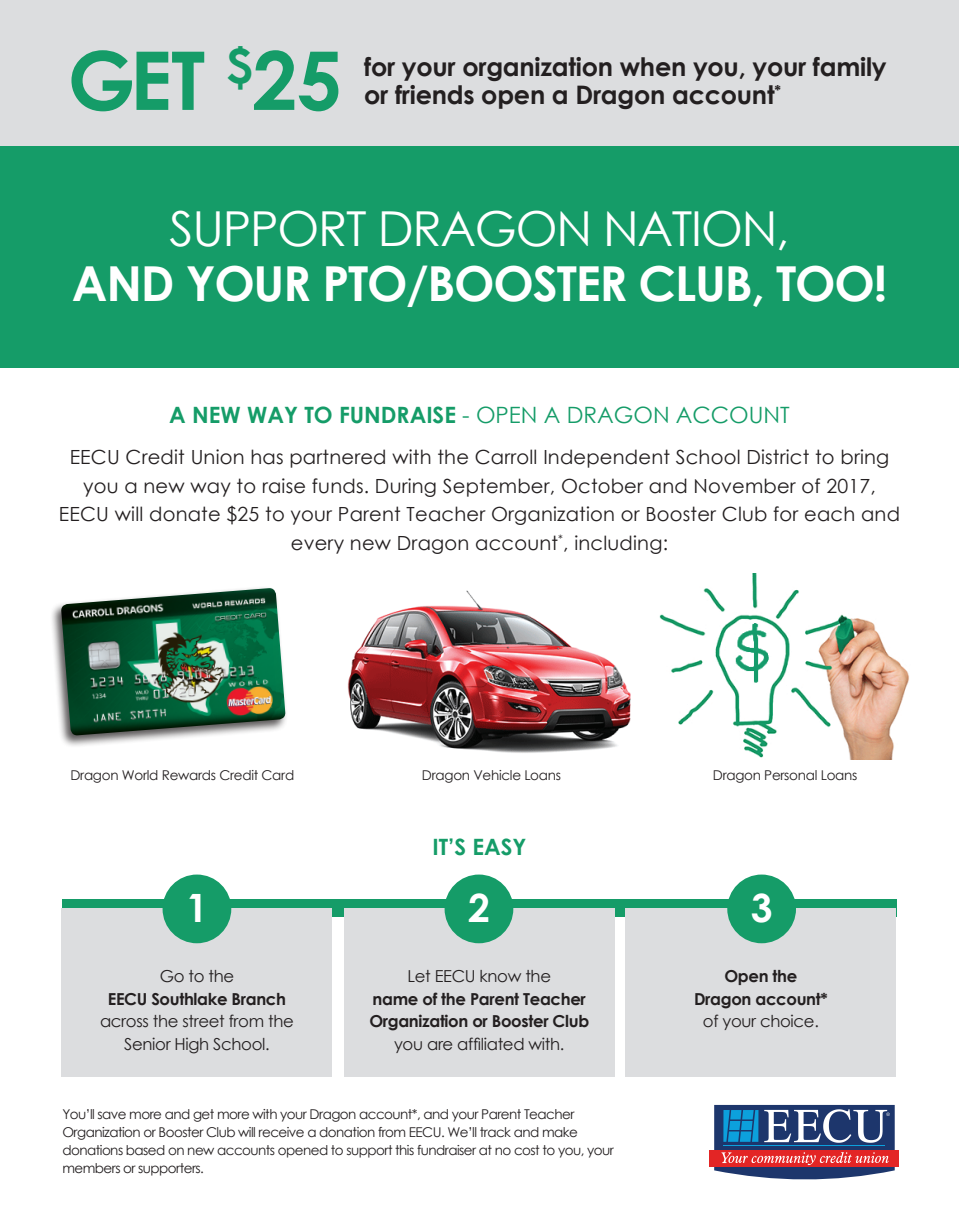
<style>
.page{position:relative;width:959px;height:1229px;background:#fff}
.page>*{position:absolute;margin:0;border:0;box-sizing:border-box;transform-origin:0 0}
.t1{font:700 81px "Century Gothic";color:#159c68}
.t2{font:700 48.15px "Century Gothic";letter-spacing:-.025em;color:#fff}
.t3{font:48.15px "Century Gothic";letter-spacing:-.025em;color:#fff}
.t4{font:700 39px "Century Gothic";color:#fff}
.t5{font:700 25.5px/28.5px "Century Gothic";letter-spacing:-.01em;color:#231f20}
.t6{font:22.5px "Century Gothic";color:#159c68}
.t7{font:700 22.5px "Century Gothic";color:#159c68}
.t8{font:19.5px/28.5px "Century Gothic";letter-spacing:.01em;color:#231f20;text-align:center}
.t9{font:16.5px/22.5px "Century Gothic";letter-spacing:-.02em;color:#231f20;text-align:center}
.t10{font:700 16.5px/22.5px "Century Gothic";letter-spacing:-.02em;color:#231f20}
.t11{font:13.5px/18px "Century Gothic";letter-spacing:-.04em;color:#231f20}
.t12{font:13.5px "Century Gothic";letter-spacing:-.02em;color:#231f20}
.s1{font-weight:700}
</style>
<div class="page">
<div style="left:0;top:0;width:958px;height:149px;background:#dcdddf"></div>
<div style="left:0;top:147px;width:958px;height:221px;background:#159c68"></div>
<div style="left:62px;top:899px;width:834px;height:17px;background:#159c68"></div>
<div style="left:50px;top:586px;width:238px;height:162px;background:#231f20;opacity:.75"></div>
<img style="left:61px;top:588px;width:225px;height:148px">
<img style="left:347px;top:590px;width:284px;height:163px">
<img style="left:659px;top:573px;width:250px;height:186px">
<div style="left:62px;top:908px;width:270px;height:168px;background:#dcdddf"></div>
<div style="left:344px;top:908px;width:270px;height:168px;background:#dcdddf"></div>
<div style="left:625px;top:908px;width:271px;height:168px;background:#dcdddf"></div>
<div style="left:162px;top:874px;width:69px;height:69px;background:#159c68;border-radius:50%"></div>
<div style="left:444px;top:874px;width:69px;height:69px;background:#159c68;border-radius:50%"></div>
<div style="left:727px;top:874px;width:69px;height:69px;background:#159c68;border-radius:50%"></div>
<svg style="left:709px;top:1104px;width:190px;height:76px"></svg>
<h1 class="t1" style="left:67px;top:19px;width:276px">GET <sup>$</sup>25</h1>
<h3 class="t5" style="left:364px;top:51px;width:524px">for your organization when you, your family or friends open a Dragon account<sup>*</sup></h3>
<h2 class="t3" style="left:169px;top:195px;width:621px">SUPPORT DRAGON NATION,</h2>
<h2 class="t2" style="left:72px;top:247px;width:816px">AND YOUR PTO/BOOSTER CLUB, TOO!</h2>
<p class="t6" style="left:169px;top:399px;width:622px"><span class="s1">A NEW WAY TO FUNDRAISE</span> - OPEN A DRAGON ACCOUNT</p>
<p class="t8" style="left:59px;top:442px;width:842px">EECU Credit Union has partnered with the Carroll Independent School District to bring you a new way to raise funds. During September, October and November of 2017, EECU will donate $25 to your Parent Teacher Organization or Booster Club for each and every new Dragon account<sup>*</sup>, including:</p>
<p class="t12" style="left:70px;top:765px;width:225px">Dragon World Rewards Credit Card</p>
<p class="t12" style="left:422px;top:765px;width:141px">Dragon Vehicle Loans</p>
<p class="t12" style="left:713px;top:765px;width:146px">Dragon Personal Loans</p>
<p class="t7" style="left:432px;top:829px;width:96px">IT’S EASY</p>
<h3 class="t4" style="left:186px;top:878px;width:23px">1</h3>
<h3 class="t4" style="left:468px;top:878px;width:23px">2</h3>
<h3 class="t4" style="left:750px;top:878px;width:23px">3</h3>
<p class="t9" style="left:160px;top:964px;width:76px">Go to the</p>
<p class="t10" style="left:108px;top:986px;width:180px">EECU Southlake Branch</p>
<p class="t9" style="left:100px;top:1009px;width:195px">across the street from the<br>Senior High School.</p>
<p class="t9" style="left:407px;top:964px;width:145px">Let EECU know the</p>
<p class="t10" style="left:369px;top:986px;width:221px">name of the Parent Teacher<br>Organization or Booster Club</p>
<p class="t9" style="left:394px;top:1032px;width:172px">you are affiliated with.</p>
<p class="t11" style="left:62px;top:1104px;width:553px">You’ll save more and get more with your Dragon account*, and your Parent Teacher Organization or Booster Club will receive a donation from EECU. We’ll track and make donations based on new accounts opened to support this fundraiser at no cost to you, your members or supporters.</p>
<p class="t10" style="left:694px;top:964px;width:135px;text-align:center">Open the<br>Dragon account*</p>
<p class="t9" style="left:703px;top:1010px;width:117px">of your choice.</p>
</div>
